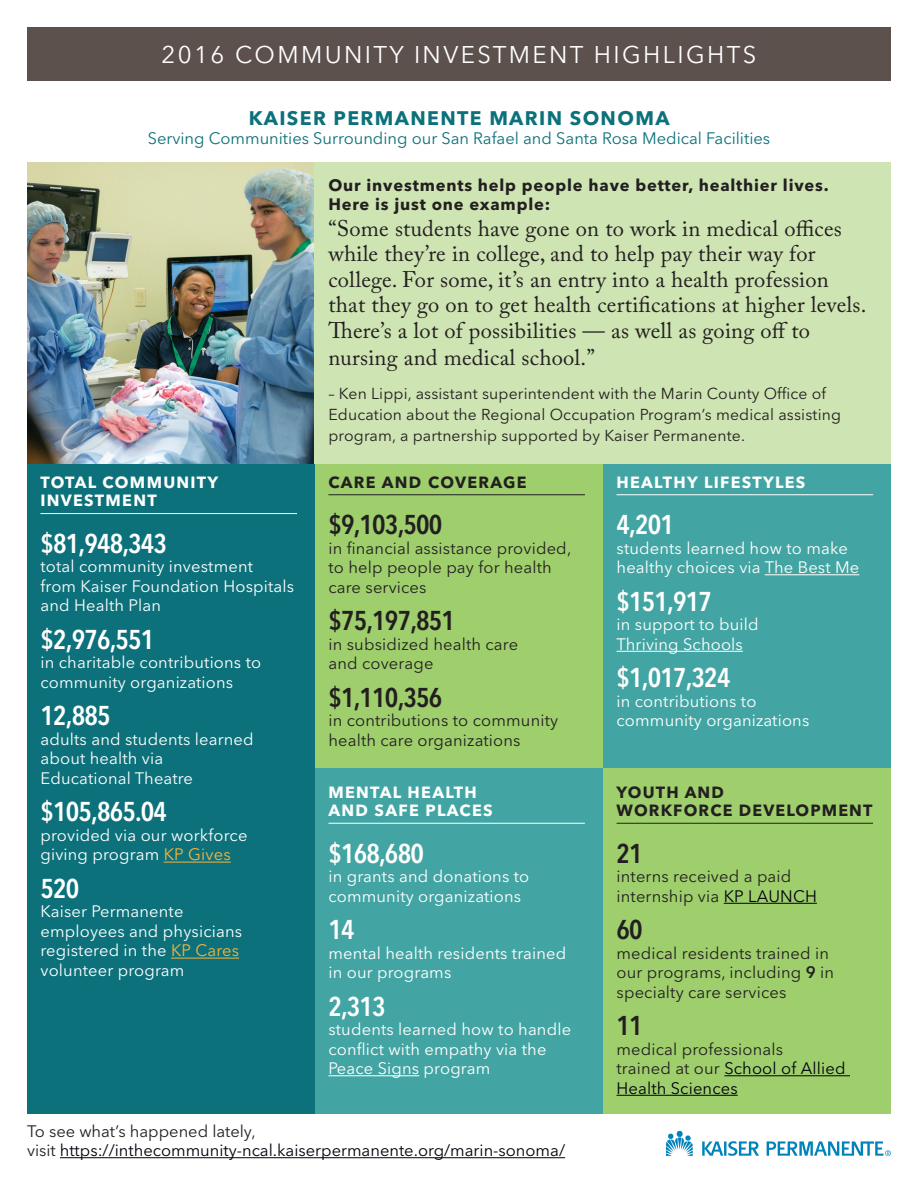
<style>
.page{position:relative;width:918px;height:1188px;background:#fff}
.page>*{position:absolute;margin:0;border:0;box-sizing:border-box;transform-origin:0 0}
.t1{font:600 condensed 27px "Avenir Next LT Pro";letter-spacing:-.03em;color:#fff}
.t2{font:600 condensed 27px "Avenir Next LT Pro";letter-spacing:-.03em;color:#231f20}
.t3{font:24px "Avenir Next LT Pro";letter-spacing:.1em;color:#fff}
.t4{font:22.5px/25.8px "Adobe Caslon Pro";letter-spacing:.01em;color:#231f20}
.t5{font:700 19.5px "Avenir Next LT Pro";letter-spacing:.07em;color:#0c717a}
.t6{font:16.5px/19.5px "Avenir Next LT Pro";letter-spacing:.01em;color:#fff}
.t7{font:16.5px/19.5px "Avenir Next LT Pro";letter-spacing:.01em;color:#231f20}
.t8{font:16.5px/19.5px "Avenir Next LT Pro";color:#00000c}
.t9{font:700 16.5px/19.5px "Avenir Next LT Pro";letter-spacing:.05em;color:#231f20}
.t10{font:16.5px "Avenir Next LT Pro";color:#0c717a}
.t11{font:700 16.2px/18px "Avenir Next LT Pro";letter-spacing:.08em;color:#fff}
.t12{font:700 16.2px/18px "Avenir Next LT Pro";letter-spacing:.07em;color:#231f20}
.t13{font:15.75px/21px "Avenir Next LT Pro";letter-spacing:.01em;color:#231f20}
.s1{color:#fab43a}
.s2{color:#00000c}
.s3{font-weight:600}
.s4{color:#231f20}
</style>
<div class="page">
<div style="left:27px;top:27px;width:864px;height:54px;background:#5d514e"></div>
<svg style="left:666px;top:1131px;width:225px;height:25px"></svg>
<div style="left:27px;top:463px;width:288px;height:650px;background:#0c717a"></div>
<div style="left:315px;top:463px;width:288px;height:310px;background:#9fcf6d"></div>
<div style="left:603px;top:463px;width:288px;height:310px;background:#43a5a3"></div>
<div style="left:315px;top:768px;width:288px;height:345px;background:#43a5a3"></div>
<div style="left:603px;top:768px;width:288px;height:345px;background:#9fcf6d"></div>
<hr style="left:40px;top:513px;width:257px;height:1px;background:#fff">
<hr style="left:164px;top:862px;width:67px;height:1px;background:#fab43a">
<hr style="left:171px;top:958px;width:68px;height:1px;background:#fab43a">
<hr style="left:328px;top:494px;width:257px;height:1px;background:#231f20">
<hr style="left:617px;top:494px;width:256px;height:1px;background:#fff">
<hr style="left:765px;top:574px;width:94px;height:1px;background:#fff">
<hr style="left:617px;top:651px;width:126px;height:1px;background:#fff">
<hr style="left:617px;top:823px;width:256px;height:1px;background:#231f20">
<hr style="left:724px;top:903px;width:93px;height:1px;background:#00000c">
<hr style="left:724px;top:1075px;width:126px;height:1px;background:#00000c">
<hr style="left:617px;top:1095px;width:121px;height:1px;background:#00000c">
<hr style="left:328px;top:823px;width:257px;height:1px;background:#fff">
<hr style="left:328px;top:1075px;width:91px;height:1px;background:#fff">
<hr style="left:60px;top:1157px;width:505px;height:1px;background:#00000c">
<img style="left:27px;top:162px;width:288px;height:301px">
<div style="left:315px;top:162px;width:576px;height:301px;background:#cee4b3"></div>
<h2 class="t3" style="left:162px;top:40px;width:596px">2016 COMMUNITY INVESTMENT HIGHLIGHTS</h2>
<p class="t5" style="left:249px;top:106px;width:422px">KAISER PERMANENTE MARIN SONOMA</p>
<p class="t10" style="left:148px;top:129px;width:624px">Serving Communities Surrounding our San Rafael and Santa Rosa Medical Facilities</p>
<p class="t11" style="left:40px;top:474px;width:179px">TOTAL COMMUNITY<br>INVESTMENT</p>
<h1 class="t1" style="left:40px;top:527px;width:128px">$81,948,343</h1>
<p class="t6" style="left:40px;top:557px;width:255px">total community investment<br>from Kaiser Foundation Hospitals and Health Plan</p>
<h1 class="t1" style="left:40px;top:623px;width:115px">$2,976,551</h1>
<p class="t6" style="left:40px;top:653px;width:222px">in charitable contributions to community organizations</p>
<h1 class="t1" style="left:40px;top:700px;width:72px">12,885</h1>
<p class="t6" style="left:40px;top:729px;width:215px">adults and students learned about health via<br>Educational Theatre</p>
<h1 class="t1" style="left:40px;top:796px;width:128px">$105,865.04</h1>
<p class="t6" style="left:40px;top:825px;width:208px">provided via our workforce giving program <span class="s1">KP Gives</span></p>
<h1 class="t1" style="left:40px;top:872px;width:40px">520</h1>
<p class="t6" style="left:40px;top:902px;width:203px">Kaiser Permanente employees and physicians registered in the <span class="s1">KP Cares </span>volunteer program</p>
<p class="t9" style="left:328px;top:175px;width:502px">Our investments help people have better, healthier lives.<br>Here is just one example:</p>
<p class="t4" style="left:328px;top:215px;width:540px">“Some students have gone on to work in medical offices while they’re in college, and to help pay their way for college. For some, it’s an entry into a health profession that they go on to get health certifications at higher levels.<br>There’s a lot of possibilities — as well as going off to nursing and medical school.”</p>
<p class="t13" style="left:328px;top:384px;width:514px">– Ken Lippi, assistant superintendent with the Marin County Office of<br>Education about the Regional Occupation Program’s medical assisting program, a partnership supported by Kaiser Permanente.</p>
<p class="t12" style="left:328px;top:473px;width:200px">CARE AND COVERAGE</p>
<h1 class="t2" style="left:328px;top:508px;width:115px">$9,103,500</h1>
<p class="t7" style="left:328px;top:538px;width:244px">in financial assistance provided, to help people pay for health care services</p>
<h1 class="t2" style="left:328px;top:604px;width:128px">$75,197,851</h1>
<p class="t7" style="left:328px;top:634px;width:191px">in subsidized health care and coverage</p>
<h1 class="t2" style="left:328px;top:681px;width:115px">$1,110,356</h1>
<p class="t7" style="left:328px;top:711px;width:231px">in contributions to community health care organizations</p>
<p class="t11" style="left:328px;top:783px;width:166px">MENTAL HEALTH<br>AND SAFE PLACES</p>
<h1 class="t1" style="left:328px;top:837px;width:97px">$168,680</h1>
<p class="t6" style="left:328px;top:867px;width:202px">in grants and donations to community organizations</p>
<h1 class="t1" style="left:328px;top:913px;width:28px">14</h1>
<p class="t6" style="left:328px;top:943px;width:239px">mental health residents trained in our programs</p>
<h1 class="t1" style="left:328px;top:990px;width:59px">2,313</h1>
<p class="t6" style="left:328px;top:1020px;width:244px">students learned how to handle conflict with empathy via the<br>Peace Signs program</p>
<p class="t11" style="left:617px;top:473px;width:190px">HEALTHY LIFESTYLES</p>
<h1 class="t1" style="left:617px;top:508px;width:59px">4,201</h1>
<p class="t6" style="left:617px;top:538px;width:244px">students learned how to make healthy choices via The Best Me</p>
<h1 class="t1" style="left:617px;top:585px;width:97px">$151,917</h1>
<p class="t6" style="left:617px;top:615px;width:144px">in support to build<br>Thriving Schools</p>
<h1 class="t1" style="left:617px;top:661px;width:115px">$1,017,324</h1>
<p class="t6" style="left:617px;top:691px;width:194px">in contributions to community organizations</p>
<p class="t12" style="left:617px;top:783px;width:257px">YOUTH AND<br>WORKFORCE DEVELOPMENT</p>
<h1 class="t2" style="left:617px;top:837px;width:28px">21</h1>
<p class="t7" style="left:617px;top:867px;width:202px">interns received a paid internship via <span class="s2">KP LAUNCH</span></p>
<h1 class="t2" style="left:617px;top:913px;width:28px">60</h1>
<p class="t7" style="left:617px;top:943px;width:219px">medical residents trained in our programs, including <span class="s3">9</span> in specialty care services</p>
<h1 class="t2" style="left:617px;top:1009px;width:28px">11</h1>
<p class="t7" style="left:617px;top:1039px;width:230px">medical professionals<br>trained at our <span class="s2">School of Allied<br>Health Sciences</span></p>
<p class="t8" style="left:27px;top:1121px;width:540px"><span class="s4">To see what’s happened lately,<br>visit</span> https://inthecommunity-ncal.kaiserpermanente.org/marin-sonoma/</p>
</div>
